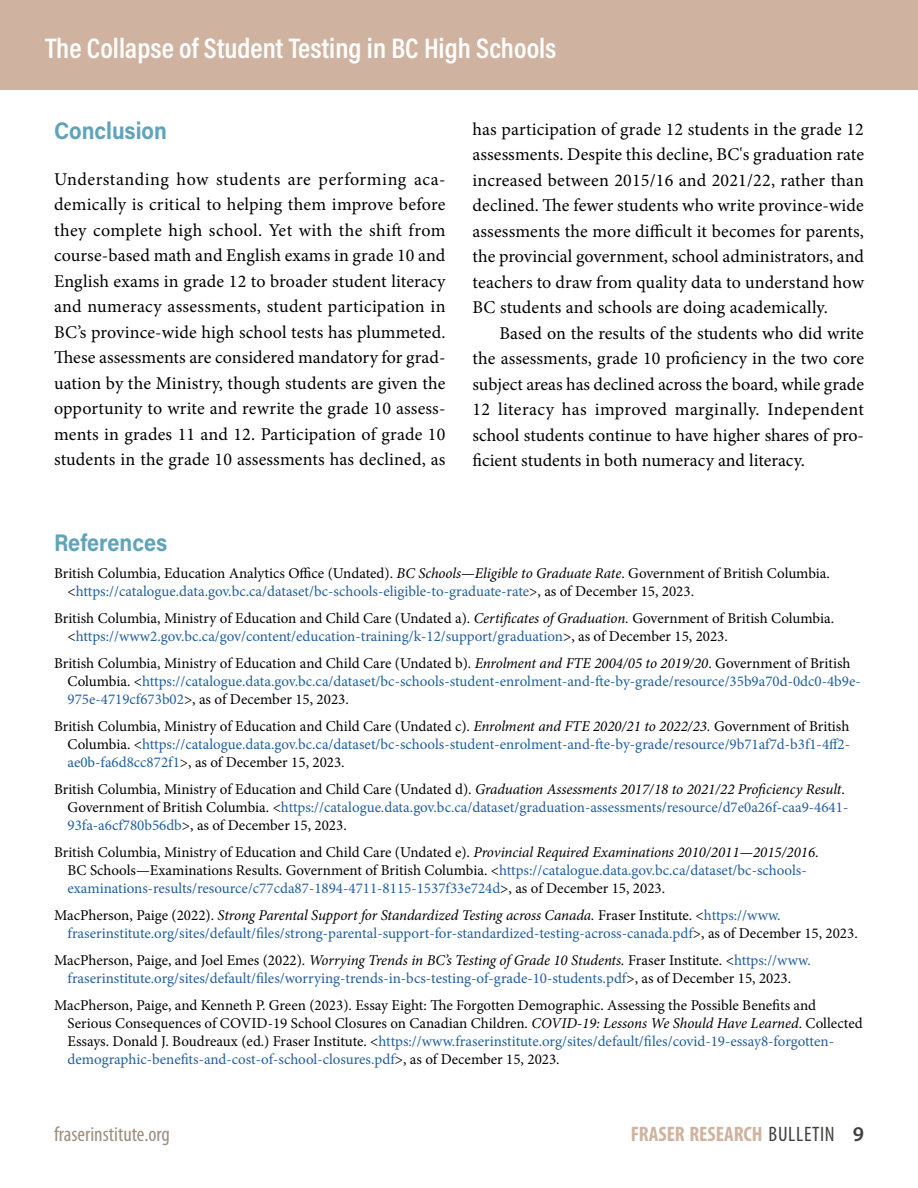
<style>
.page{position:relative;width:918px;height:1188px;background:#fff}
.page>*{position:absolute;margin:0;border:0;box-sizing:border-box;transform-origin:0 0}
.t1{font:600 28.5px "Acumin Pro Cond";color:#fff}
.t2{font:700 24px "Acumin Pro";color:#61a3bb;scale:.9 1}
.t3{font:700 condensed 21px "Myriad Pro";color:#cfb3a0}
.t4{font:condensed 21px "Myriad Pro";color:#9e8e80}
.t5{font:18px/25.5px "Minion Pro";letter-spacing:.005em;color:#000;text-align:justify}
.t6{font:15px/18px "Minion Pro";color:#000}
.t7{font:15px/18px "Minion Pro";color:#215e9e}
.s1{font-style:italic}
.s2{color:#215e9e}
.s3{color:#000}
.s4{font-style:italic;color:#000}
.s5{font-weight:400;color:#443f3e}
.s6{font-weight:600;font-stretch:normal;color:#443f3e}
</style>
<div class="page">
<div style="left:0;top:0;width:918px;height:90px;background:#cfb3a0"></div>
<h1 class="t1" style="left:45px;top:29px;width:513px">The Collapse of Student Testing in BC High Schools</h1>
<h2 class="t2" style="left:54px;top:114px;width:127px">Conclusion</h2>
<p class="t5" style="left:54px;top:166px;width:393px">Understanding how students are performing aca&shy;demically is critical to helping them improve before they complete high school. Yet with the shift from course-based math and English exams in grade 10 and English exams in grade 12 to broader student literacy and numeracy assessments, student participation in BC’s province-wide high school tests has plummeted.<br>These assessments are considered mandatory for grad&shy;uation by the Ministry, though students are given the opportunity to write and rewrite the grade 10 assess&shy;ments in grades 11 and 12. Participation of grade 10 students in the grade 10 assessments has declined, as</p>
<p class="t5" style="left:472px;top:116px;width:393px">has participation of grade 12 students in the grade 12 assessments. Despite this decline, BC's graduation rate increased between 2015/16 and 2021/22, rather than declined. The fewer students who write province-wide assessments the more difficult it becomes for parents, the provincial government, school administrators, and teachers to draw from quality data to understand how BC students and schools are doing academically.</p>
<p class="t5" style="left:472px;top:320px;width:393px;text-indent:27px">Based on the results of the students who did write the assessments, grade 10 proficiency in the two core subject areas has declined across the board, while grade 12 literacy has improved marginally. Independent school students continue to have higher shares of pro&shy;ficient students in both numeracy and literacy.</p>
<h2 class="t2" style="left:54px;top:526px;width:128px">References</h2>
<p class="t6" style="left:68px;top:564px;width:764px;text-indent:-14px">British Columbia, Education Analytics Office (Undated). <span class="s1">BC Schools—Eligible to Graduate Rate</span>. Government of British Columbia. &lt;<span class="s2">https://catalogue.data.gov.bc.ca/dataset/bc-schools-eligible-to-graduate-rate</span>&gt;, as of December 15, 2023.</p>
<p class="t6" style="left:68px;top:609px;width:768px;text-indent:-14px">British Columbia, Ministry of Education and Child Care (Undated a). <span class="s1">Certificates of Graduation.</span> Government of British Columbia. &lt;<span class="s2">https://www2.gov.bc.ca/gov/content/education-training/k-12/support/graduation</span>&gt;, as of December 15, 2023.</p>
<p class="t7" style="left:68px;top:654px;width:795px;text-indent:-14px"><span class="s3">British Columbia, Ministry of Education and Child Care (Undated b).</span> <span class="s4">Enrolment and FTE 2004/05 to 2019/20</span><span class="s3">. Government of British<br>Columbia. &lt;</span>https://catalogue.data.gov.bc.ca/dataset/bc-schools-student-enrolment-and-fte-by-grade/resource/35b9a70d-0dc0-4b9e-<br>975e-4719cf673b02<span class="s3">&gt;, as of December 15, 2023.</span></p>
<p class="t7" style="left:68px;top:717px;width:784px;text-align:justify;text-indent:-14px"><span class="s3">British Columbia, Ministry of Education and Child Care (Undated c).</span> <span class="s4">Enrolment and FTE 2020/21 to 2022/23.</span> <span class="s3">Government of British Columbia. &lt;</span>https://catalogue.data.gov.bc.ca/dataset/bc-schools-student-enrolment-and-fte-by-grade/resource/9b71af7d-b3f1-4ff2- ae0b-fa6d8cc872f1<span class="s3">&gt;, as of December 15, 2023.</span></p>
<p class="t6" style="left:68px;top:780px;width:782px;text-indent:-14px">British Columbia, Ministry of Education and Child Care (Undated d). <span class="s1">Graduation Assessments 2017/18 to 2021/22 Proficiency Result</span>.<br>Government of British Columbia. &lt;<span class="s2">https://catalogue.data.gov.bc.ca/dataset/graduation-assessments/resource/d7e0a26f-caa9-4641-<br>93fa-a6cf780b56db</span>&gt;, as of December 15, 2023.</p>
<p class="t6" style="left:68px;top:843px;width:753px;text-indent:-14px">British Columbia, Ministry of Education and Child Care (Undated e). <span class="s1">Provincial Required Examinations 2010/2011—2015/2016</span>.<br>BC Schools—Examinations Results. Government of British Columbia. &lt;<span class="s2">https://catalogue.data.gov.bc.ca/dataset/bc-schools&shy;examinations-results/resource/c77cda87-1894-4711-8115-1537f33e724d</span>&gt;, as of December 15, 2023.</p>
<p class="t7" style="left:68px;top:906px;width:792px;text-indent:-14px"><span class="s3">MacPherson, Paige (2022).</span> <span class="s4">Strong Parental Support for Standardized Testing across Canada.</span> <span class="s3">Fraser Institute. &lt;</span>https://www. fraserinstitute.org/sites/default/files/strong-parental-support-for-standardized-testing-across-canada.pdf<span class="s3">&gt;, as of December 15, 2023.</span></p>
<p class="t7" style="left:54px;top:951px;width:758px;text-align:center"><span class="s3">MacPherson, Paige, and Joel Emes (2022).</span> <span class="s4">Worrying Trends in BC’s Testing of Grade 10 Students.</span> <span class="s3">Fraser Institute. &lt;</span>https://www. fraserinstitute.org/sites/default/files/worrying-trends-in-bcs-testing-of-grade-10-students.pdf<span class="s3">&gt;, as of December 15, 2023.</span></p>
<p class="t6" style="left:68px;top:996px;width:797px;text-indent:-14px">MacPherson, Paige, and Kenneth P. Green (2023). Essay Eight: The Forgotten Demographic. Assessing the Possible Benefits and Serious Consequences of COVID-19 School Closures on Canadian Children. <span class="s1">COVID-19: Lessons We Should Have Learned</span>. Collected Essays. Donald J. Boudreaux (ed.) Fraser Institute. &lt;<span class="s2">https://www.fraserinstitute.org/sites/default/files/covid-19-essay8-forgotten&shy;demographic-benefits-and-cost-of-school-closures.pdf</span>&gt;, as of December 15, 2023.</p>
<h3 class="t4" style="left:54px;top:1121px;width:117px">fraserinstitute.org</h3>
<h3 class="t3" style="left:631px;top:1121px;width:235px">FRASER RESEARCH <span class="s5">BULLETIN</span> <span class="s6">9</span></h3>
</div>
